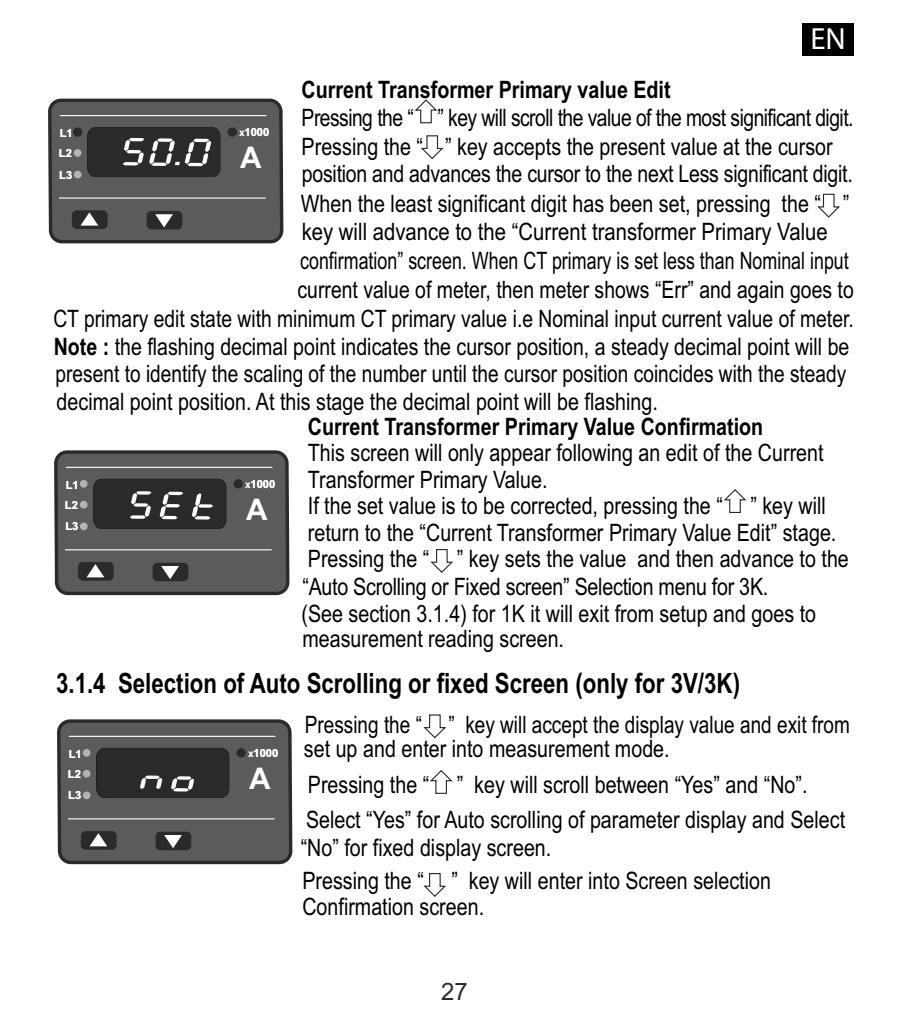
<style>
.page{position:relative;width:905px;height:1020px;background:#fff}
.page>*{position:absolute;margin:0;border:0;box-sizing:border-box;transform-origin:0 0}
.t1{font:30.8px "Myriad Pro";color:#fff}
.t2{font:700 29.6px "Arial";color:#fefefe}
.t3{font:700 28px "Arial Narrow";color:#000}
.t4{font:24px/26.8px "Arial Narrow";color:#000}
.t5{font:24px/23.6px "Arial Narrow";color:#000;scale:.96 1}
.t6{font:700 24px "Arial Narrow";color:#000}
.t7{font:24px "Arial Narrow";letter-spacing:-.025em;color:#000}
.t8{font:24px "Arial Narrow";color:#000;scale:.91 1}
.t9{font:24px "Arial";color:#2b2a29}
.t10{font:700 11.2px/21.6px "Arial";color:#fefefe}
.s1{font-size:7.6px}
.s2{font-weight:700}
</style>
<div class="page">
<svg style="left:423px;top:714px;width:23px;height:25px"></svg>
<svg style="left:430px;top:770px;width:23px;height:24px"></svg>
<svg style="left:423px;top:873px;width:23px;height:24px"></svg>
<svg style="left:414px;top:99px;width:24px;height:25px"></svg>
<svg style="left:421px;top:135px;width:23px;height:25px"></svg>
<svg style="left:817px;top:193px;width:23px;height:25px"></svg>
<svg style="left:723px;top:489px;width:24px;height:24px"></svg>
<svg style="left:430px;top:549px;width:23px;height:24px"></svg>
<div style="left:48px;top:99px;width:235px;height:144px;background:#5b5b5b;border:3px solid #2b2a29;border-radius:11px"></div>
<div style="left:73px;top:128px;width:9px;height:8px;background:#2b2a29;border:1px solid #2b2a29;border-radius:50%"></div>
<div style="left:74px;top:149px;width:8px;height:8px;background:#b2b3b3;border-radius:50%"></div>
<div style="left:74px;top:171px;width:8px;height:8px;background:#b2b3b3;border-radius:50%"></div>
<div style="left:228px;top:128px;width:8px;height:8px;background:#2b2a29;border:1px solid #2b2a29;border-radius:50%"></div>
<hr style="left:60px;top:115px;width:206px;height:1px;background:#fff">
<hr style="left:59px;top:197px;width:206px;height:2px;background:#fff">
<div style="left:146px;top:211px;width:36px;height:18px;background:#2b2a29;border-radius:5px"></div>
<svg style="left:155px;top:214px;width:19px;height:16px"></svg>
<div style="left:72px;top:210px;width:35px;height:19px;background:#2b2a29;border-radius:5px"></div>
<svg style="left:80px;top:210px;width:18px;height:16px"></svg>
<svg style="left:87px;top:127px;width:133px;height:50px;background:#424141"></svg>
<div style="left:54px;top:450px;width:235px;height:145px;background:#5b5b5b;border:3px solid #2b2a29;border-radius:11px"></div>
<div style="left:80px;top:480px;width:8px;height:8px;background:#b2b3b3;border-radius:50%"></div>
<div style="left:80px;top:501px;width:8px;height:8px;background:#b2b3b3;border-radius:50%"></div>
<div style="left:80px;top:522px;width:8px;height:8px;background:#b2b3b3;border-radius:50%"></div>
<div style="left:234px;top:479px;width:8px;height:9px;background:#2b2a29;border:1px solid #2b2a29;border-radius:50%"></div>
<hr style="left:66px;top:467px;width:206px;height:1px;background:#fff">
<hr style="left:65px;top:549px;width:206px;height:2px;background:#fff">
<div style="left:152px;top:563px;width:36px;height:18px;background:#2b2a29;border-radius:5px"></div>
<svg style="left:161px;top:566px;width:19px;height:16px"></svg>
<div style="left:78px;top:562px;width:36px;height:19px;background:#2b2a29;border-radius:5px"></div>
<svg style="left:86px;top:564px;width:18px;height:17px"></svg>
<svg style="left:93px;top:479px;width:133px;height:50px;background:#3e3d3c"></svg>
<div style="left:57px;top:719px;width:235px;height:145px;background:#5b5b5b;border:3px solid #2b2a29;border-radius:11px"></div>
<div style="left:83px;top:749px;width:8px;height:8px;background:#b2b3b3;border-radius:50%"></div>
<div style="left:83px;top:770px;width:8px;height:8px;background:#b2b3b3;border-radius:50%"></div>
<div style="left:83px;top:791px;width:8px;height:8px;background:#b2b3b3;border-radius:50%"></div>
<div style="left:237px;top:748px;width:8px;height:9px;background:#2b2a29;border:1px solid #2b2a29;border-radius:50%"></div>
<hr style="left:69px;top:736px;width:206px;height:1px;background:#fff">
<hr style="left:68px;top:818px;width:206px;height:2px;background:#fff">
<div style="left:155px;top:832px;width:36px;height:18px;background:#2b2a29;border-radius:5px"></div>
<svg style="left:164px;top:835px;width:19px;height:16px"></svg>
<div style="left:81px;top:831px;width:35px;height:19px;background:#2b2a29;border-radius:5px"></div>
<svg style="left:89px;top:833px;width:18px;height:17px"></svg>
<svg style="left:96px;top:748px;width:133px;height:50px;background:#343332"></svg>
<div style="left:802px;top:23px;width:51px;height:32px;background:#000"></div>
<p class="t10" style="left:60px;top:123px;width:15px">L1</p>
<p class="t10" style="left:239px;top:122px;width:31px"><span class="s1">X</span>1000</p>
<p class="t10" style="left:59px;top:143px;width:15px">L2<br>L3</p>
<p class="t2" style="left:240px;top:146px;width:23px">A</p>
<p class="t1" style="left:810px;top:26px;width:37px">EN</p>
<p class="t6" style="left:301px;top:81px;width:370px">Current Transformer Primary value Edit</p>
<p class="t7" style="left:301px;top:109px;width:553px">Pressing the “ ” key will scroll the value of the most significant digit.</p>
<p class="t4" style="left:300px;top:162px;width:553px;line-height:28.8px">position and advances the cursor to the next Less significant digit.<br>When the least significant digit has been set, pressing the “ ” key will advance to the “Current transformer Primary Value</p>
<p class="t4" style="left:301px;top:135px;width:532px">Pressing the “ ” key accepts the present value at the cursor</p>
<p class="t8" style="left:300px;top:252px;width:604px">confirmation” screen. When CT primary is set less than Nominal input</p>
<p class="t4" style="left:297px;top:278px;width:557px">current value of meter, then meter shows “Err” and again goes to</p>
<p class="t4" style="left:53px;top:308px;width:801px">CT primary edit state with minimum CT primary value i.e Nominal input current value of meter.</p>
<p class="t4" style="left:54px;top:335px;width:796px"><span class="s2">Note :</span> the flashing decimal point indicates the cursor position, a steady decimal point will be</p>
<p class="t4" style="left:56px;top:362px;width:791px">present to identify the scaling of the number until the cursor position coincides with the steady</p>
<p class="t4" style="left:57px;top:390px;width:602px">decimal point position. At this stage the decimal point will be flashing.</p>
<p class="t6" style="left:308px;top:418px;width:456px">Current Transformer Primary Value Confirmation</p>
<p class="t4" style="left:301px;top:441px;width:548px">This screen will only appear following an edit of the Current Transformer Primary Value.<br>If the set value is to be corrected, pressing the “ ” key will return to the “Current Transformer Primary Value Edit” stage.<br>Pressing the “ ” key sets the value and then advance to the “Auto Scrolling or Fixed screen” Selection menu for 3K.<br>(See section 3.1.4) for 1K it will exit from setup and goes to measurement reading screen.</p>
<p class="t10" style="left:66px;top:475px;width:15px">L1</p>
<p class="t10" style="left:245px;top:474px;width:31px"><span class="s1">X</span>1000</p>
<p class="t10" style="left:65px;top:495px;width:15px">L2<br>L3</p>
<p class="t2" style="left:246px;top:498px;width:23px">A</p>
<p class="t3" style="left:56px;top:673px;width:685px">3.1.4 Selection of Auto Scrolling or fixed Screen (only for 3V/3K)</p>
<p class="t10" style="left:69px;top:744px;width:15px">L1</p>
<p class="t10" style="left:248px;top:743px;width:31px"><span class="s1">X</span>1000</p>
<p class="t10" style="left:68px;top:764px;width:15px">L2<br>L3</p>
<p class="t2" style="left:249px;top:767px;width:23px">A</p>
<p class="t5" style="left:304px;top:715px;width:570px">Pressing the “ ” key will accept the display value and exit from set up and enter into measurement mode.</p>
<p class="t4" style="left:306px;top:769px;width:540px;line-height:35.2px">Pressing the “ ” key will scroll between “Yes” and “No”.<br>Select “Yes” for Auto scrolling of parameter display and Select</p>
<p class="t4" style="left:300px;top:836px;width:252px">“No” for fixed display screen.</p>
<p class="t4" style="left:302px;top:870px;width:470px;line-height:25.6px">Pressing the “ ” key will enter into Screen selection<br>Confirmation screen.</p>
<p class="t9" style="left:441px;top:982px;width:28px">27</p>
</div>
